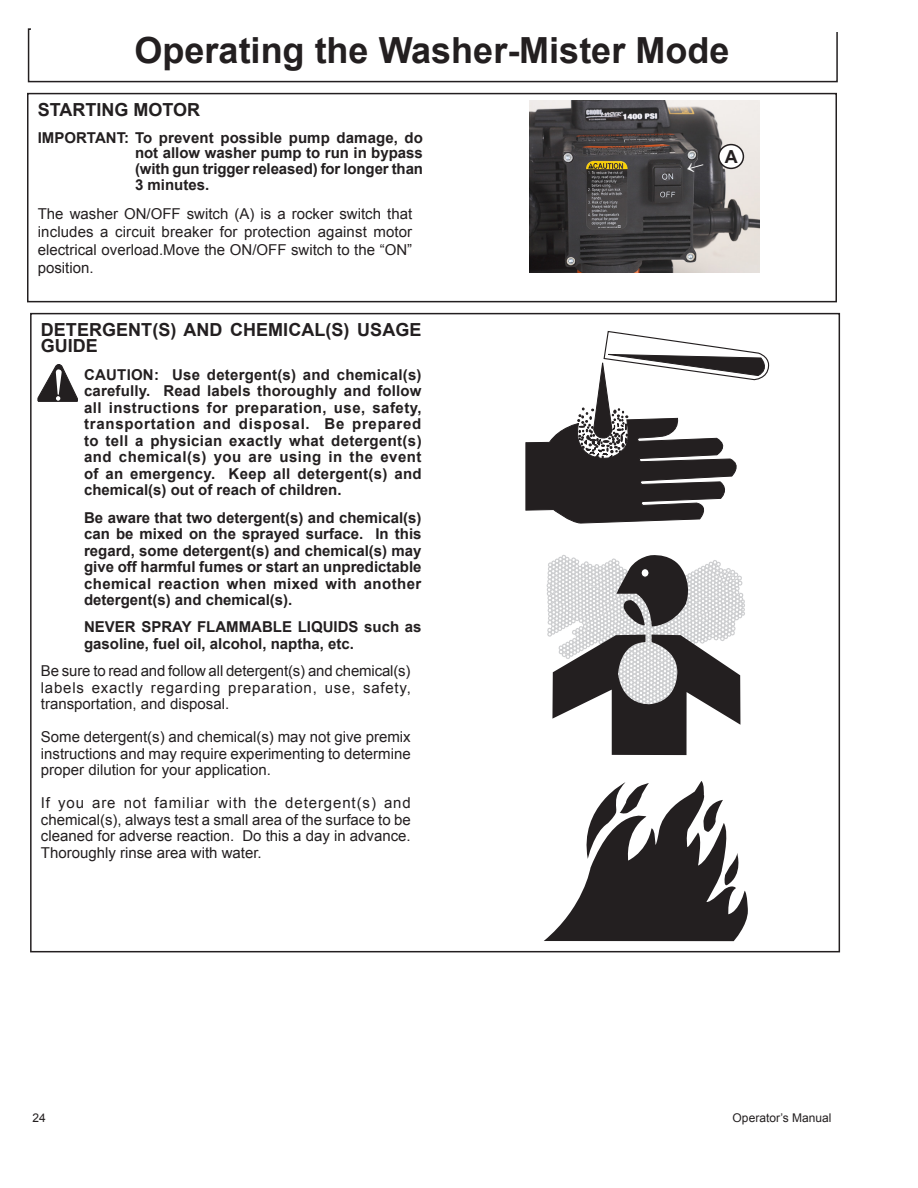
<style>
.page{position:relative;width:918px;height:1188px;background:#fff}
.page>*{position:absolute;margin:0;border:0;box-sizing:border-box;transform-origin:0 0}
.Headline{font:700 36px "Arial";color:#231f20}
.Subhead_1{font:700 18px/16.5px "Arial";letter-spacing:.005em;color:#231f20}
.ALPHA_CALLOUT{font:700 18px "Arial";color:#231f20}
.Caution{font:700 15px/16.5px "Arial";color:#231f20;text-align:justify}
.Text_Flush_Left{font:15px/16.5px "Arial";color:#231f20;text-align:justify}
.Important{font:700 15px/15.8px "Arial";letter-spacing:-.005em;color:#231f20;text-align:justify}
.t1{font:12px "Arial";color:#231f20}
</style>
<div class="page">
<div style="left:28px;top:28px;width:810px;height:54px;border:2px solid #231f20"></div>
<div style="left:31px;top:13px;width:807px;height:18px;background:#fff"></div>
<div style="left:27px;top:93px;width:810px;height:209px;border:2px solid #231f20"></div>
<img style="left:529px;top:100px;width:230px;height:173px">
<div style="left:719px;top:145px;width:24px;height:23px;background:#fff;border-radius:50%"></div>
<div style="left:718px;top:144px;width:26px;height:25px;border:2px solid #231f20;border-radius:50%"></div>
<svg style="left:544px;top:781px;width:204px;height:160px"></svg>
<svg style="left:546px;top:555px;width:199px;height:200px"></svg>
<div style="left:641px;top:569px;width:8px;height:8px;background:#fff;border-radius:50%"></div>
<div style="left:641px;top:568px;width:9px;height:10px;border:1px solid #231f20;border-radius:50%"></div>
<svg style="left:38px;top:364px;width:40px;height:38px"></svg>
<svg style="left:526px;top:331px;width:243px;height:192px"></svg>
<svg style="left:686px;top:160px;width:18px;height:13px"></svg>
<p class="Headline" style="left:135px;top:27px;width:596px">Operating the Washer-Mister Mode</p>
<p class="Subhead_1" style="left:38px;top:102px;width:164px">STARTING MOTOR</p>
<p class="Important" style="left:135px;top:130px;width:290px;text-indent:-97px">IMPORTANT: To prevent possible pump damage, do not allow washer pump to run in bypass (with gun trigger released) for longer than 3 minutes.</p>
<p class="Text_Flush_Left" style="left:38px;top:205px;width:376px;line-height:18px">The washer ON/OFF switch (A) is a rocker switch that includes a circuit breaker for protection against motor electrical overload.Move the ON/OFF switch to the “ON” position.</p>
<p class="Subhead_1" style="left:41px;top:322px;width:382px">DETERGENT(S) AND CHEMICAL(S) USAGE<br>GUIDE</p>
<p class="Caution" style="left:84px;top:367px;width:339px">CAUTION: Use detergent(s) and chemical(s) carefully. Read labels thoroughly and follow all instructions for preparation, use, safety, transportation and disposal. Be prepared to tell a physician exactly what detergent(s) and chemical(s) you are using in the event of an emergency. Keep all detergent(s) and chemical(s) out of reach of children.</p>
<p class="Caution" style="left:84px;top:510px;width:339px">Be aware that two detergent(s) and chemical(s) can be mixed on the sprayed surface. In this regard, some detergent(s) and chemical(s) may give off harmful fumes or start an unpredictable chemical reaction when mixed with another detergent(s) and chemical(s).</p>
<p class="Caution" style="left:84px;top:619px;width:339px">NEVER SPRAY FLAMMABLE LIQUIDS such as gasoline, fuel oil, alcohol, naptha, etc.</p>
<p class="Text_Flush_Left" style="left:41px;top:663px;width:372px">Be sure to read and follow all detergent(s) and chemical(s) labels exactly regarding preparation, use, safety, transportation, and disposal.</p>
<p class="Text_Flush_Left" style="left:41px;top:729px;width:371px">Some detergent(s) and chemical(s) may not give premix instructions and may require experimenting to determine proper dilution for your application.</p>
<p class="Text_Flush_Left" style="left:41px;top:795px;width:371px">If you are not familiar with the detergent(s) and chemical(s), always test a small area of the surface to be cleaned for adverse reaction. Do this a day in advance.<br>Thoroughly rinse area with water.</p>
<p class="ALPHA_CALLOUT" style="left:725px;top:145px;width:14px">A</p>
<p class="t1" style="left:32px;top:1110px;width:15px">24</p>
<p class="t1" style="left:733px;top:1110px;width:100px">Operator’s Manual</p>
</div>
